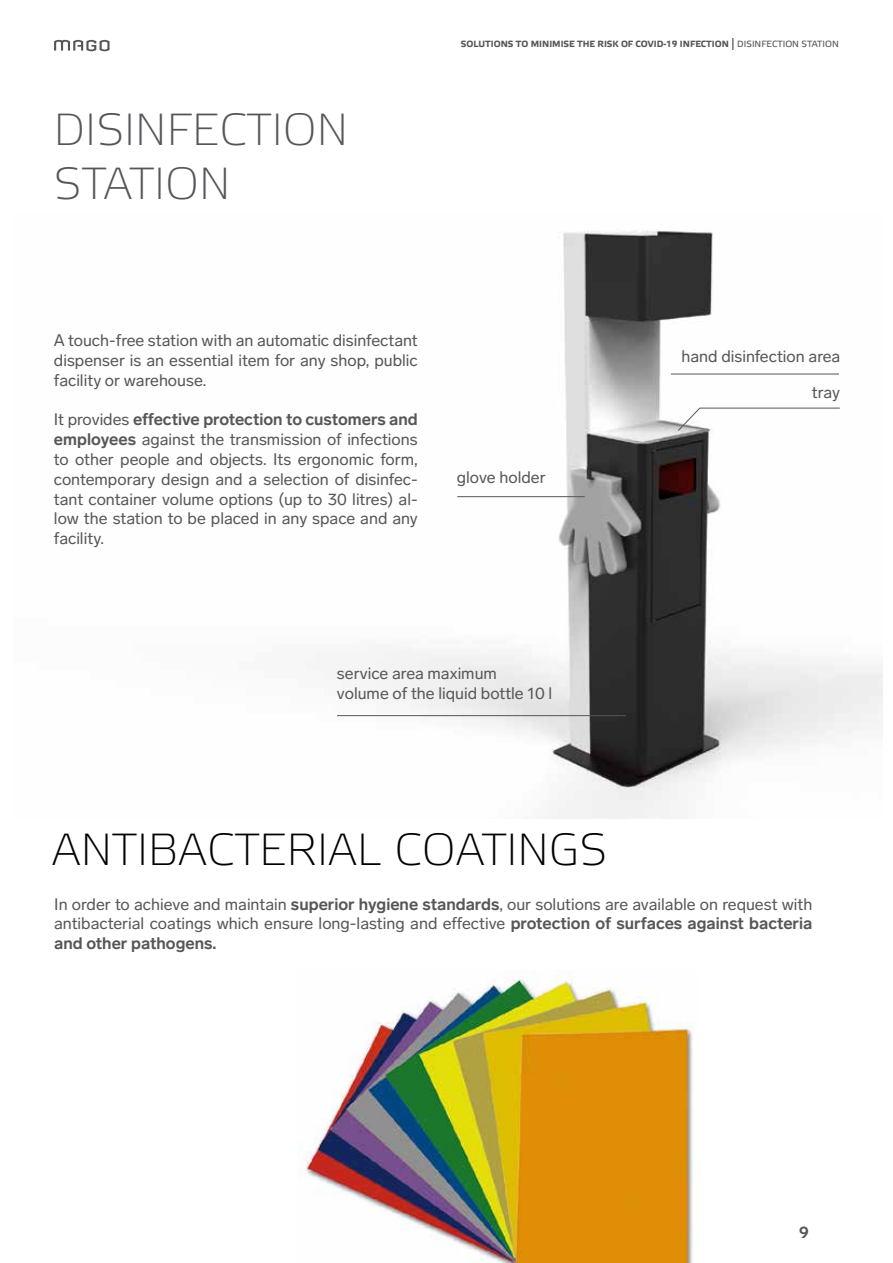
<style>
.page{position:relative;width:893px;height:1263px;background:#fff}
.page>*{position:absolute;margin:0;border:0;box-sizing:border-box;transform-origin:0 0}
.t1{font:100 45px "Etelka";color:#000}
.t2{font:100 45px/54px "Etelka";color:#54565a}
.t3{font:16.5px/19.8px "Lab Grotesque";color:#575756;text-align:justify}
.t4{font:700 16.5px "Lab Grotesque";color:#575756}
.t5{font:700 9px "Etelka Text";color:#54565a}
.s1{font-family:"Minion Pro";font-weight:400;font-size:12px;color:#000}
.s2{font-weight:400}
.s3{font-weight:700}
</style>
<div class="page">
<img style="left:337px;top:230px;width:545px;height:589px">
<svg style="left:678px;top:407px;width:22px;height:24px"></svg>
<hr style="left:700px;top:408px;width:140px;height:1px;background:#54565a">
<hr style="left:457px;top:496px;width:128px;height:1px;background:#54565a">
<hr style="left:337px;top:715px;width:289px;height:1px;background:#54565a">
<hr style="left:671px;top:374px;width:168px;height:1px;background:#54565a">
<svg style="left:54px;top:40px;width:56px;height:11px"></svg>
<img style="left:297px;top:970px;width:397px;height:293px">
<h1 class="t2" style="left:54px;top:106px;width:296px">DISINFECTION<br>STATION</h1>
<p class="t5" style="left:461px;top:38px;width:379px">SOLUTIONS TO MINIMISE THE RISK OF COVID-19 INFECTION <span class="s1">|</span> <span class="s2">DISINFECTION STATION</span></p>
<p class="t3" style="left:54px;top:331px;width:365px">A touch-free station with an automatic disinfectant dispenser is an essential item for any shop, public facility or warehouse.</p>
<p class="t3" style="left:54px;top:410px;width:365px">It provides <span class="s3">effective protection to customers and employees</span> against the transmission of infections to other people and objects. Its ergonomic form, contemporary design and a selection of disinfec&shy;tant container volume options (up to 30 litres) al&shy;low the station to be placed in any space and any facility.</p>
<p class="t3" style="left:457px;top:467px;width:90px">glove holder</p>
<p class="t3" style="left:681px;top:346px;width:160px">hand disinfection area</p>
<p class="t3" style="left:812px;top:382px;width:30px">tray</p>
<p class="t3" style="left:337px;top:664px;width:217px">service area maximum volume of the liquid bottle 10 l</p>
<h1 class="t1" style="left:52px;top:825px;width:557px">ANTIBACTERIAL COATINGS</h1>
<p class="t3" style="left:54px;top:894px;width:760px">In order to achieve and maintain <span class="s3">superior hygiene standards</span>, our solutions are available on request with antibacterial coatings which ensure long-lasting and effective <span class="s3">protection of surfaces against bacteria and other pathogens.</span></p>
<p class="t4" style="left:799px;top:1222px;width:11px">9</p>
</div>
